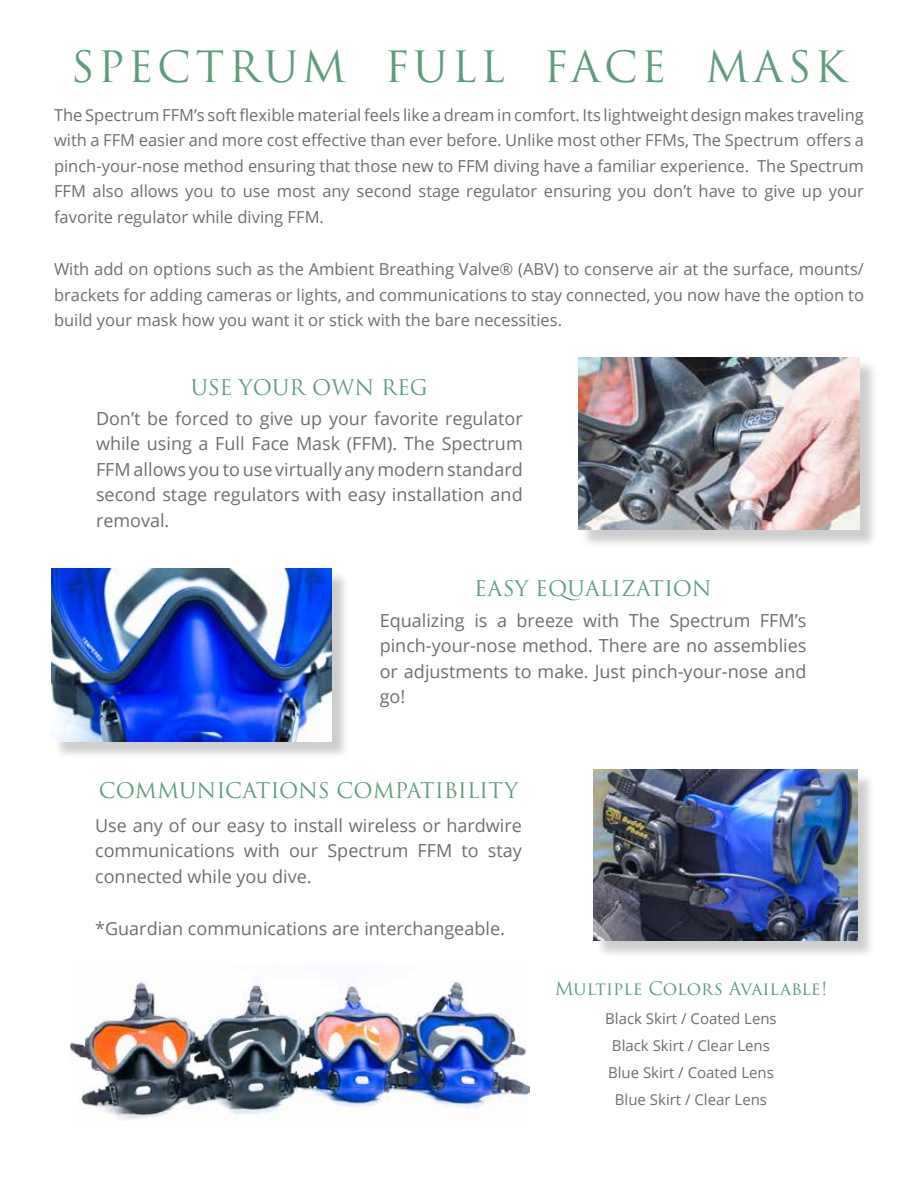
<style>
.page{position:relative;width:918px;height:1188px;background:#fff}
.page>*{position:absolute;margin:0;border:0;box-sizing:border-box;transform-origin:0 0}
.t1{font:42px "Trajan Pro 3";letter-spacing:.09em;color:#5f9c7d}
.t2{font:21px "Trajan Pro 3";color:#5f9c7d}
.t3{font:18px/25.5px "Open Sans";color:#6d6e71;text-align:justify}
.t4{font:18px "Trajan Pro 3";color:#5f9c7d}
.t5{font:16.5px/25.5px "Open Sans";color:#6d6e71;text-align:justify}
.t6{font:15px/27px "Open Sans";color:#6d6e71;text-align:center}
</style>
<div class="page">
<img style="left:70px;top:980px;width:459px;height:140px">
<div style="left:580px;top:359px;width:298px;height:190px;background:#000;opacity:.2"></div>
<img style="left:578px;top:357px;width:282px;height:173px">
<div style="left:595px;top:772px;width:281px;height:187px;background:#000;opacity:.2"></div>
<img style="left:593px;top:770px;width:264px;height:170px">
<div style="left:53px;top:571px;width:297px;height:189px;background:#000;opacity:.2"></div>
<img style="left:51px;top:568px;width:280px;height:173px">
<h1 class="t1" style="left:71px;top:38px;width:778px">SPECTRUM FULL FACE MASK</h1>
<p class="t5" style="left:54px;top:101px;width:812px">The Spectrum FFM’s soft flexible material feels like a dream in comfort. Its lightweight design makes traveling with a FFM easier and more cost effective than ever before. Unlike most other FFMs, The Spectrum offers a pinch-your-nose method ensuring that those new to FFM diving have a familiar experience. The Spectrum FFM also allows you to use most any second stage regulator ensuring you don’t have to give up your favorite regulator while diving FFM.</p>
<p class="t5" style="left:54px;top:256px;width:812px">With add on options such as the Ambient Breathing Valve® (ABV) to conserve air at the surface, mounts/ brackets for adding cameras or lights, and communications to stay connected, you now have the option to build your mask how you want it or stick with the bare necessities.</p>
<p class="t2" style="left:191px;top:373px;width:239px">USE YOUR OWN REG</p>
<p class="t3" style="left:96px;top:405px;width:428px">Don’t be forced to give up your favorite regulator while using a Full Face Mask (FFM). The Spectrum FFM allows you to use virtually any modern standard second stage regulators with easy installation and removal.</p>
<p class="t2" style="left:474px;top:574px;width:239px">EASY EQUALIZATION</p>
<p class="t3" style="left:380px;top:607px;width:428px">Equalizing is a breeze with The Spectrum FFM’s pinch-your-nose method. There are no assemblies or adjustments to make. Just pinch-your-nose and go!</p>
<p class="t2" style="left:99px;top:776px;width:421px">COMMUNICATIONS COMPATIBILITY</p>
<p class="t3" style="left:95px;top:812px;width:428px">Use any of our easy to install wireless or hardwire communications with our Spectrum FFM to stay connected while you dive.</p>
<p class="t3" style="left:95px;top:916px;width:411px">*Guardian communications are interchangeable.</p>
<p class="t4" style="left:555px;top:977px;width:274px">Multiple Colors Available!</p>
<p class="t6" style="left:605px;top:1005px;width:173px">Black Skirt / Coated Lens<br>Black Skirt / Clear Lens<br>Blue Skirt / Coated Lens<br>Blue Skirt / Clear Lens</p>
</div>
